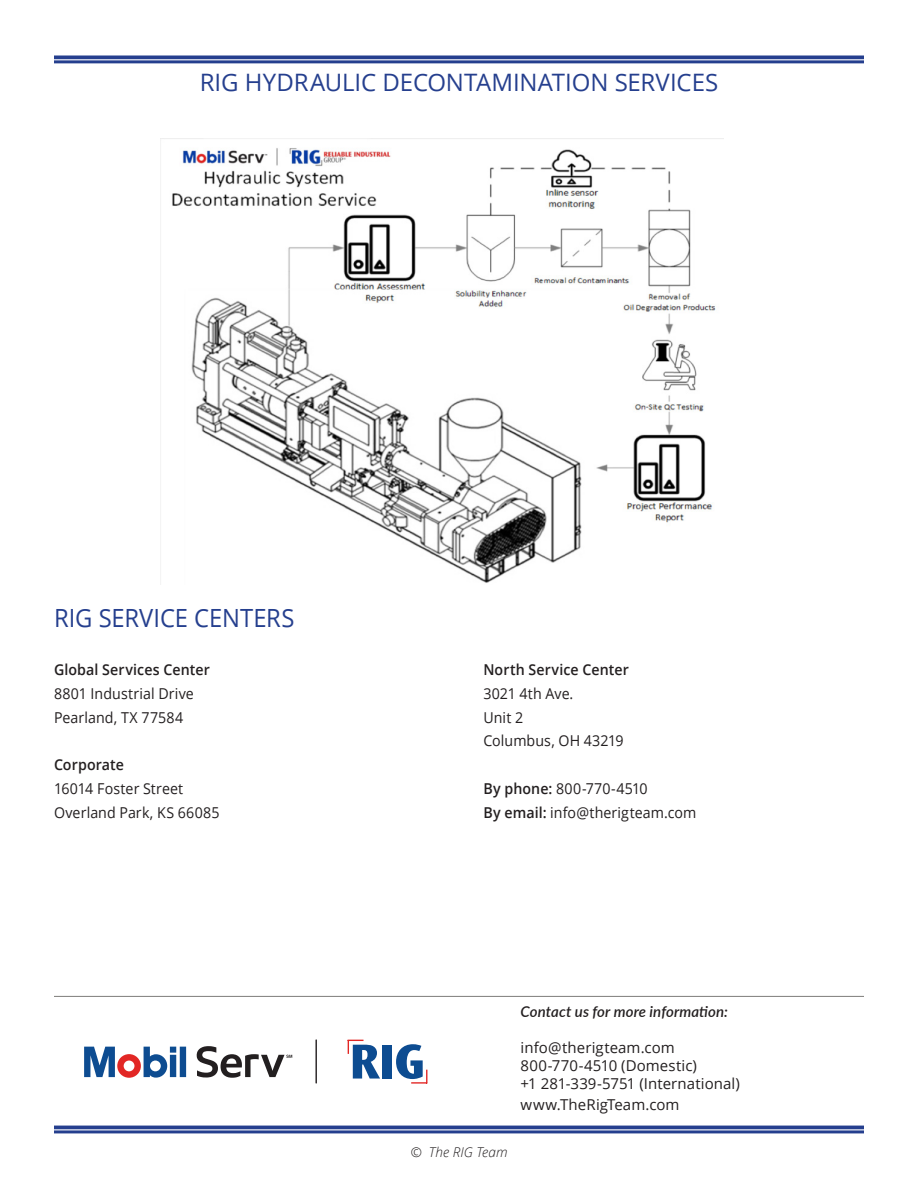
<style>
.page{position:relative;width:918px;height:1188px;background:#fff}
.page>*{position:absolute;margin:0;border:0;box-sizing:border-box;transform-origin:0 0}
.t1{font:25.05px "Open Sans";letter-spacing:-.005em;color:#253f8e;scale:.95 1}
.t2{font:24px "Open Sans";letter-spacing:-.005em;color:#253f8e}
.Address{font:15px "Open Sans";letter-spacing:.005em;color:#231f20;scale:.95 1}
.Address-2{font:15px "Open Sans";letter-spacing:.005em;color:#231f20}
.t3{font:600 15px "Open Sans";letter-spacing:.005em;color:#231f20;scale:.95 1}
.Address-3{font:italic 600 15px "Lato";letter-spacing:.01em;color:#231f20}
.Main_Paragraph{font:15px "Open Sans";letter-spacing:.005em;color:#231f20}
.t4{font:italic 300 13.5px "Open Sans";letter-spacing:.005em;color:#231f20}
.s1{font-weight:600}
</style>
<div class="page">
<hr style="left:54px;top:56px;width:810px;height:3px;background:#253f8e">
<hr style="left:54px;top:60px;width:810px;height:3px;background:#253f8e">
<hr style="left:54px;top:1126px;width:810px;height:3px;background:#253f8e">
<hr style="left:54px;top:1130px;width:810px;height:3px;background:#253f8e">
<hr style="left:54px;top:996px;width:810px;height:1px;background:#7d7c7a">
<hr style="left:315px;top:1040px;width:2px;height:43px;background:#231f20">
<svg style="left:84px;top:1047px;width:102px;height:31px"></svg>
<svg style="left:197px;top:1046px;width:95px;height:32px"></svg>
<div style="left:383px;top:1045px;width:9px;height:34px;background:#0d4c91"></div>
<svg style="left:396px;top:1044px;width:31px;height:40px"></svg>
<svg style="left:348px;top:1040px;width:32px;height:39px"></svg>
<img style="left:160px;top:138px;width:564px;height:446px">
<h2 class="t2" style="left:200px;top:66px;width:520px">RIG HYDRAULIC DECONTAMINATION SERVICES</h2>
<h2 class="t1" style="left:54px;top:601px;width:255px">RIG SERVICE CENTERS</h2>
<h2 class="t3" style="left:54px;top:659px;width:166px">Global Services Center</h2>
<h2 class="Address" style="left:54px;top:683px;width:149px">8801 Industrial Drive</h2>
<h2 class="Address" style="left:54px;top:707px;width:137px">Pearland, TX 77584</h2>
<h2 class="t3" style="left:54px;top:754px;width:75px">Corporate</h2>
<h2 class="Address" style="left:54px;top:778px;width:138px">16014 Foster Street</h2>
<h2 class="Address" style="left:54px;top:802px;width:176px">Overland Park, KS 66085</h2>
<h2 class="t3" style="left:483px;top:659px;width:155px">North Service Center</h2>
<h2 class="Address" style="left:483px;top:683px;width:96px">3021 4th Ave.</h2>
<h2 class="Address" style="left:483px;top:707px;width:43px">Unit 2</h2>
<h2 class="Address" style="left:483px;top:731px;width:149px">Columbus, OH 43219</h2>
<h2 class="Address" style="left:483px;top:778px;width:175px"><span class="s1">By phone:</span> 800-770-4510</h2>
<h2 class="Address" style="left:483px;top:802px;width:226px"><span class="s1">By email:</span> info@therigteam.com</h2>
<p class="t4" style="left:410px;top:1143px;width:99px">© The RIG Team</p>
<p class="Address-3" style="left:521px;top:1000px;width:209px">Contact us for more information:</p>
<p class="Address-2" style="left:521px;top:1037px;width:156px">info@therigteam.com</p>
<p class="Address-2" style="left:521px;top:1055px;width:178px">800-770-4510 (Domestic)</p>
<p class="Address-2" style="left:521px;top:1073px;width:221px">+1 281-339-5751 (International)</p>
<p class="Main_Paragraph" style="left:521px;top:1094px;width:160px">www.TheRigTeam.com</p>
</div>
